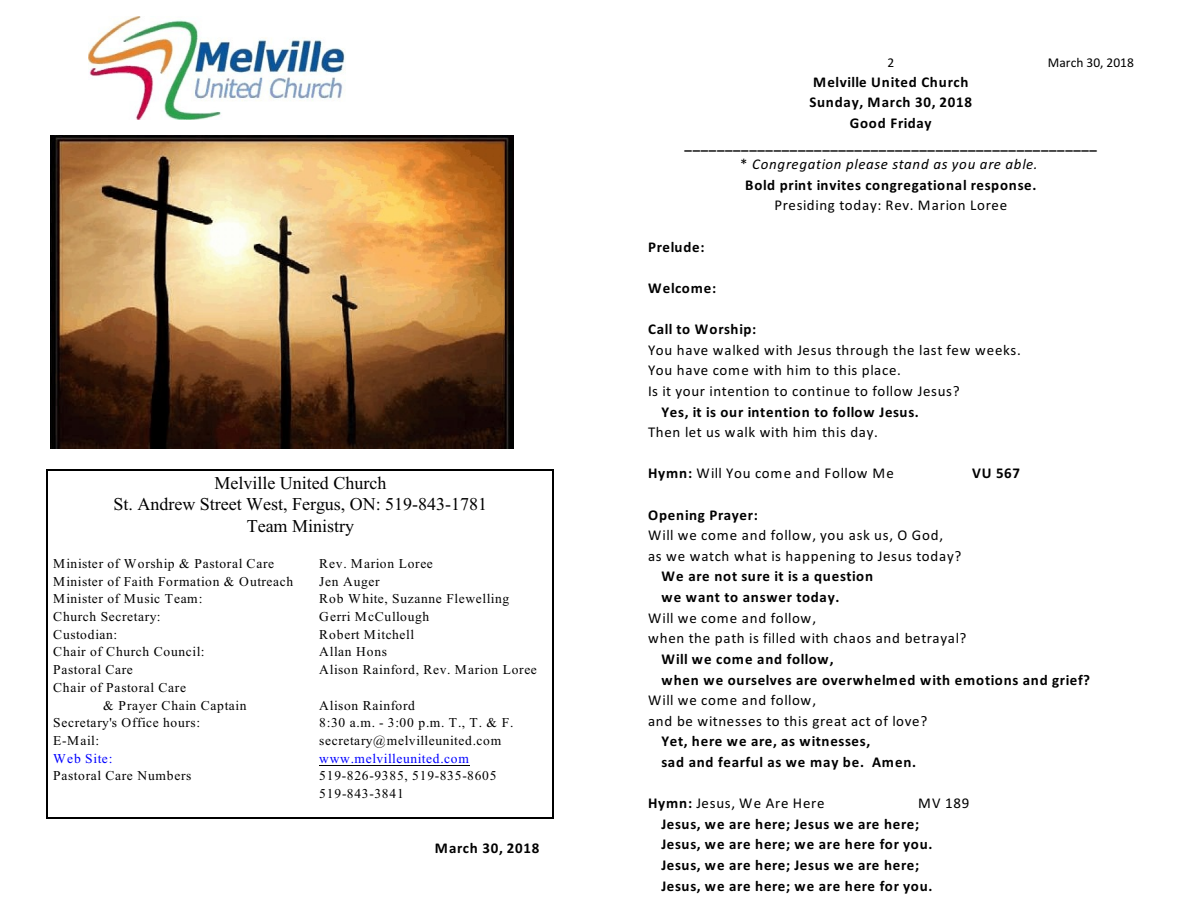
<style>
.page{position:relative;width:1188px;height:918px;background:#fff}
.page>*{position:absolute;margin:0;border:0;box-sizing:border-box;transform-origin:0 0}
.t1{font:18px/21.3px "Times New Roman";color:#000;text-align:center}
.t2{font:700 15px/20.7px "Calibri";letter-spacing:.05em;color:#000}
.t3{font:15px/20.7px "Calibri";letter-spacing:.05em;color:#000}
.t4{font:13.5px/17.7px "Times New Roman";letter-spacing:.045em;color:#000}
.t5{font:13.5px "Times New Roman";letter-spacing:.045em;color:#00f}
.t6{font:13.5px "Calibri";color:#000}
.s1{font-weight:400}
.s2{font-weight:400;font-style:italic}
.s3{font-weight:700}
</style>
<div class="page">
<hr style="left:319px;top:765px;width:151px;height:1px;background:#000">
<hr style="left:46px;top:469px;width:2px;height:350px;background:#000">
<hr style="left:553px;top:469px;width:1px;height:350px;background:#000">
<hr style="left:46px;top:469px;width:508px;height:2px;background:#000">
<hr style="left:46px;top:818px;width:508px;height:1px;background:#000">
<img style="left:88px;top:16px;width:258px;height:103px">
<img style="left:50px;top:136px;width:464px;height:312px">
<p class="t1" style="left:113px;top:474px;width:375px">Melville United Church<br>St. Andrew Street West, Fergus, ON: 519-843-1781<br>Team Ministry</p>
<p class="t4" style="left:53px;top:556px;width:223px">Minister of Worship &amp; Pastoral Care</p>
<p class="t4" style="left:319px;top:556px;width:115px">Rev. Marion Loree</p>
<p class="t4" style="left:53px;top:573px;width:242px">Minister of Faith Formation &amp; Outreach</p>
<p class="t4" style="left:319px;top:573px;width:62px">Jen Auger</p>
<p class="t4" style="left:53px;top:591px;width:151px">Minister of Music Team:</p>
<p class="t4" style="left:319px;top:591px;width:191px">Rob White, Suzanne Flewelling</p>
<p class="t4" style="left:53px;top:609px;width:109px">Church Secretary:</p>
<p class="t4" style="left:319px;top:609px;width:112px">Gerri McCullough</p>
<p class="t4" style="left:53px;top:627px;width:66px">Custodian:</p>
<p class="t4" style="left:319px;top:627px;width:96px">Robert Mitchell</p>
<p class="t4" style="left:53px;top:644px;width:153px">Chair of Church Council:</p>
<p class="t4" style="left:319px;top:644px;width:69px">Allan Hons</p>
<p class="t4" style="left:53px;top:662px;width:81px">Pastoral Care</p>
<p class="t4" style="left:319px;top:662px;width:219px">Alison Rainford, Rev. Marion Loree</p>
<p class="t4" style="left:103px;top:680px;width:145px;text-indent:-50px">Chair of Pastoral Care<br>&amp; Prayer Chain Captain</p>
<p class="t4" style="left:319px;top:697px;width:97px">Alison Rainford</p>
<p class="t4" style="left:53px;top:715px;width:148px">Secretary's Office hours:</p>
<p class="t4" style="left:319px;top:715px;width:196px">8:30 a.m. - 3:00 p.m. T., T. &amp; F.</p>
<p class="t4" style="left:53px;top:733px;width:48px">E-Mail:</p>
<p class="t4" style="left:319px;top:733px;width:184px">secretary@melvilleunited.com</p>
<p class="t5" style="left:53px;top:753px;width:61px">Web Site:</p>
<p class="t5" style="left:319px;top:753px;width:151px">www.melvilleunited.com</p>
<p class="t4" style="left:53px;top:768px;width:140px">Pastoral Care Numbers</p>
<p class="t4" style="left:319px;top:768px;width:179px">519-826-9385, 519-835-8605<br>519-843-3841</p>
<p class="t2" style="left:435px;top:839px;width:106px">March 30, 2018</p>
<p class="t6" style="left:888px;top:57px;width:8px">2</p>
<p class="t6" style="left:1048px;top:57px;width:88px">March 30, 2018</p>
<p class="t2" style="left:685px;top:73px;width:414px;text-align:center">Melville United Church<br>Sunday, March 30, 2018<br>Good Friday ___________________________________________________ <span class="s1">*</span> <span class="s2">Congregation please stand as you are able.<br></span>Bold print invites congregational response.</p>
<p class="t3" style="left:774px;top:196px;width:234px">Presiding today: Rev. Marion Loree</p>
<p class="t2" style="left:648px;top:238px;width:58px">Prelude:</p>
<p class="t2" style="left:648px;top:279px;width:70px">Welcome:</p>
<p class="t2" style="left:648px;top:320px;width:110px">Call to Worship:</p>
<p class="t3" style="left:648px;top:341px;width:374px">You have walked with Jesus through the last few weeks.<br>You have come with him to this place.<br>Is it your intention to continue to follow Jesus?</p>
<p class="t2" style="left:662px;top:402px;width:259px">Yes, it is our intention to follow Jesus.</p>
<p class="t3" style="left:648px;top:423px;width:232px">Then let us walk with him this day.</p>
<p class="t3" style="left:648px;top:464px;width:248px"><span class="s3">Hymn:</span> Will You come and Follow Me</p>
<p class="t2" style="left:972px;top:464px;width:50px">VU 567</p>
<p class="t2" style="left:648px;top:506px;width:111px">Opening Prayer:</p>
<p class="t3" style="left:648px;top:526px;width:315px">Will we come and follow, you ask us, O God,<br>as we watch what is happening to Jesus today?</p>
<p class="t2" style="left:662px;top:567px;width:213px">We are not sure it is a question we want to answer today.</p>
<p class="t3" style="left:648px;top:609px;width:320px">Will we come and follow,<br>when the path is filled with chaos and betrayal?</p>
<p class="t2" style="left:662px;top:650px;width:430px">Will we come and follow,<br>when we ourselves are overwhelmed with emotions and grief?</p>
<p class="t3" style="left:648px;top:691px;width:281px">Will we come and follow,<br>and be witnesses to this great act of love?</p>
<p class="t2" style="left:662px;top:732px;width:256px">Yet, here we are, as witnesses,<br>sad and fearful as we may be. Amen.</p>
<p class="t3" style="left:648px;top:794px;width:178px"><span class="s3">Hymn:</span> Jesus, We Are Here</p>
<p class="t3" style="left:918px;top:794px;width:53px">MV 189</p>
<p class="t2" style="left:662px;top:815px;width:273px">Jesus, we are here; Jesus we are here; Jesus, we are here; we are here for you.<br>Jesus, we are here; Jesus we are here; Jesus, we are here; we are here for you.</p>
</div>
